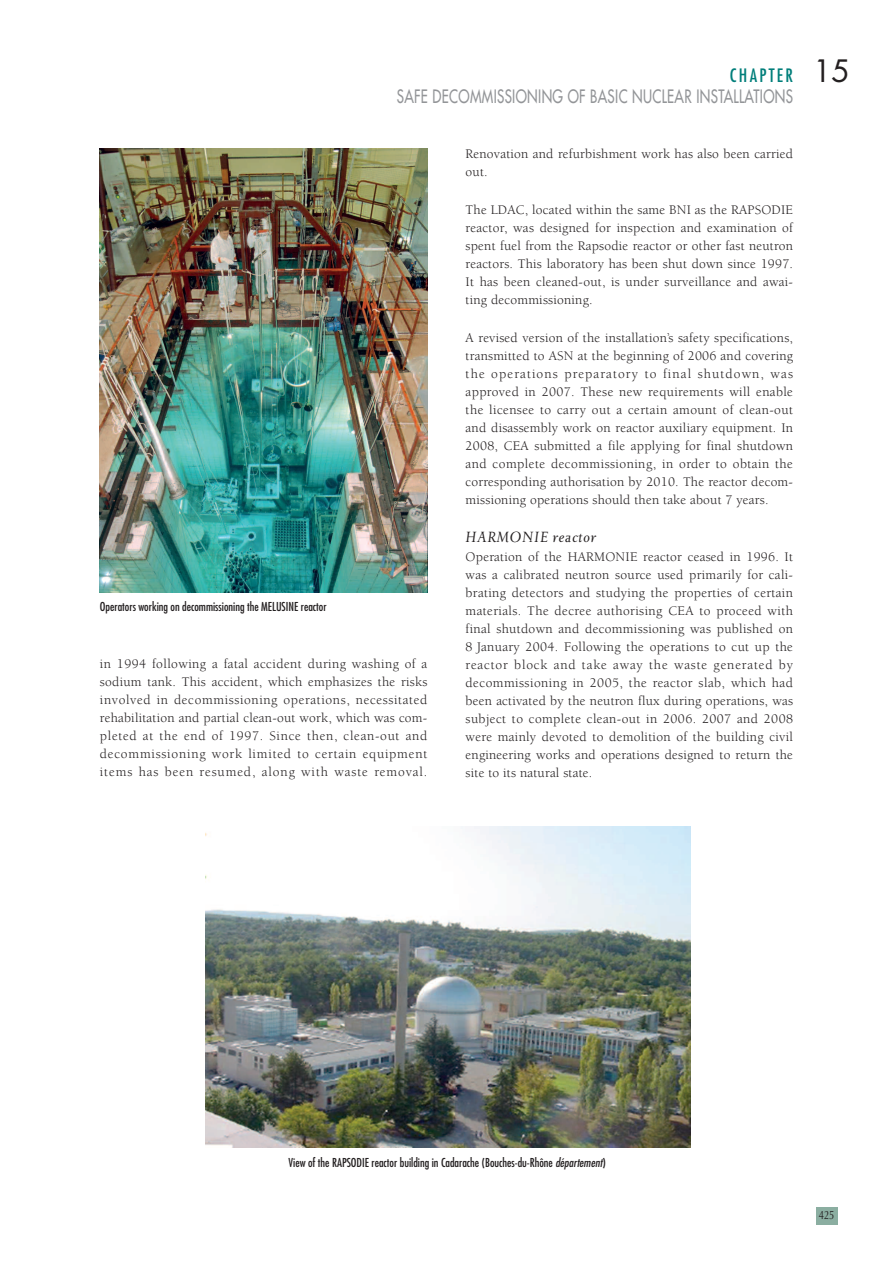
<style>
.page{position:relative;width:893px;height:1263px;background:#fff}
.page>*{position:absolute;margin:0;border:0;box-sizing:border-box;transform-origin:0 0}
.t1{font:30px "Futura";color:#231f20}
.t2{font:18px "Futura";letter-spacing:.025em;color:#939598;scale:.75 1}
.t3{font:italic 18px "Priori Ser Reg";letter-spacing:.025em;color:#231f20}
.t4{font:condensed 18px "Futura";letter-spacing:.13em;color:#007e7a}
.t5{font:13.5px/18px "Berkeley";letter-spacing:.015em;color:#231f20;text-align:justify}
.t6{font:condensed 12px "Futura";color:#231f20}
.t7{font:12px "Optima";color:#231f20;scale:.8 1}
.s1{font-style:italic}
</style>
<div class="page">
<div style="left:816px;top:1208px;width:22px;height:17px;background:#8baea1"></div>
<img style="left:100px;top:149px;width:327px;height:443px">
<img style="left:206px;top:827px;width:484px;height:321px">
<h2 class="t4" style="left:730px;top:67px;width:65px">CHAPTER</h2>
<h2 class="t2" style="left:397px;top:87px;width:530px">SAFE DECOMMISSIONING OF BASIC NUCLEAR INSTALLATIONS</h2>
<p class="t6" style="left:100px;top:601px;width:228px">Operators working on decommissioning the MELUSINE reactor</p>
<p class="t5" style="left:100px;top:655px;width:329px">in 1994 following a fatal accident during washing of a sodium tank. This accident, which emphasizes the risks involved in decommissioning operations, necessitated rehabilitation and partial clean-out work, which was com&shy;pleted at the end of 1997. Since then, clean-out and decommissioning work limited to certain equipment items has been resumed, along with waste removal.</p>
<p class="t5" style="left:466px;top:146px;width:329px">Renovation and refurbishment work has also been carried out.</p>
<p class="t5" style="left:466px;top:202px;width:329px">The LDAC, located within the same BNI as the RAPSODIE reactor, was designed for inspection and examination of spent fuel from the Rapsodie reactor or other fast neutron reactors. This laboratory has been shut down since 1997.<br>It has been cleaned-out, is under surveillance and awai&shy;ting decommissioning.</p>
<p class="t5" style="left:466px;top:330px;width:329px">A revised version of the installation’s safety specifications, transmitted to ASN at the beginning of 2006 and covering the operations preparatory to final shutdown, was approved in 2007. These new requirements will enable the licensee to carry out a certain amount of clean-out and disassembly work on reactor auxiliary equipment. In 2008, CEA submitted a file applying for final shutdown and complete decommissioning, in order to obtain the corresponding authorisation by 2010. The reactor decom&shy;missioning operations should then take about 7 years.</p>
<h2 class="t3" style="left:466px;top:525px;width:132px">HARMONIE reactor</h2>
<p class="t5" style="left:466px;top:549px;width:329px">Operation of the HARMONIE reactor ceased in 1996. It was a calibrated neutron source used primarily for cali&shy;brating detectors and studying the properties of certain materials. The decree authorising CEA to proceed with final shutdown and decommissioning was published on 8 January 2004. Following the operations to cut up the reactor block and take away the waste generated by decommissioning in 2005, the reactor slab, which had been activated by the neutron flux during operations, was subject to complete clean-out in 2006. 2007 and 2008 were mainly devoted to demolition of the building civil engineering works and operations designed to return the site to its natural state.</p>
<h1 class="t1" style="left:813px;top:57px;width:38px">15</h1>
<p class="t6" style="left:289px;top:1156px;width:319px">View of the RAPSODIE reactor building in Cadarache (Bouches-du-Rhône <span class="s1">département</span>)</p>
<p class="t7" style="left:819px;top:1210px;width:21px">425</p>
</div>
